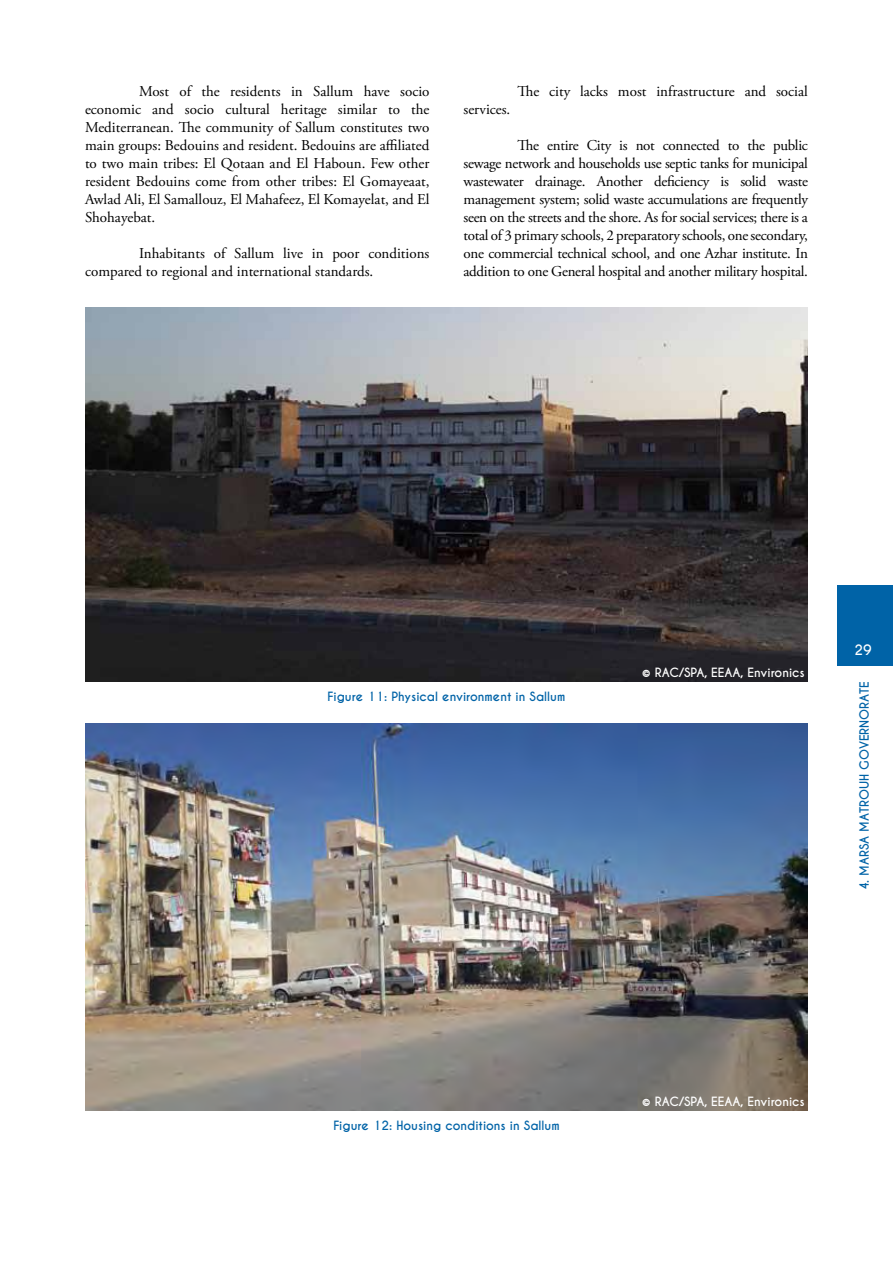
<style>
.page{position:relative;width:893px;height:1263px;background:#fff}
.page>*{position:absolute;margin:0;border:0;box-sizing:border-box;transform-origin:0 0}
.t1{font:15px/18px "Adobe Garamond Pro";color:#000;text-align:justify}
.t2{font:700 13.5px "Caviar Dreams";color:#fff}
.t3{font:700 12px "Caviar Dreams";color:#0063a7}
.t4{font:700 12px "Caviar Dreams";color:#fff}
</style>
<div class="page">
<div style="left:838px;top:585px;width:55px;height:80px;background:#0063a7"></div>
<img style="left:85px;top:307px;width:723px;height:374px">
<img style="left:85px;top:723px;width:723px;height:387px">
<p class="t1" style="left:85px;top:83px;width:346px;text-indent:54px">Most of the residents in Sallum have socio economic and socio cultural heritage similar to the Mediterranean. The community of Sallum constitutes two main groups: Bedouins and resident. Bedouins are affiliated to two main tribes: El Qotaan and El Haboun. Few other resident Bedouins come from other tribes: El Gomayeaat, Awlad Ali, El Samallouz, El Mahafeez, El Komayelat, and El Shohayebat.</p>
<p class="t1" style="left:85px;top:245px;width:346px;text-indent:54px">Inhabitants of Sallum live in poor conditions compared to regional and international standards.</p>
<p class="t1" style="left:517px;top:83px;width:292px">The city lacks most infrastructure and social</p>
<p class="t1" style="left:463px;top:101px;width:48px">services.</p>
<p class="t1" style="left:463px;top:137px;width:346px;text-indent:54px">The entire City is not connected to the public sewage network and households use septic tanks for municipal wastewater drainage. Another deficiency is solid waste management system; solid waste accumulations are frequently seen on the streets and the shore. As for social services; there is a total of 3 primary schools, 2 preparatory schools, one secondary, one commercial technical school, and one Azhar institute. In addition to one General hospital and another military hospital.</p>
<p class="t3" style="left:328px;top:690px;width:239px">Figure 11: Physical environment in Sallum</p>
<p class="t4" style="left:642px;top:665px;width:22px">© RAC</p>
<p class="t4" style="left:679px;top:665px;width:127px">/SPA, EEAA, Environics</p>
<p class="t2" style="left:855px;top:642px;width:19px">29</p>
<p class="t3" style="left:857px;top:890px;width:210px;rotate:-90deg">4. Marsa Matrouh Governorate</p>
<p class="t3" style="left:333px;top:1118px;width:228px">Figure 12: Housing conditions in Sallum</p>
<p class="t4" style="left:642px;top:1094px;width:22px">© RAC</p>
<p class="t4" style="left:679px;top:1094px;width:127px">/SPA, EEAA, Environics</p>
</div>
